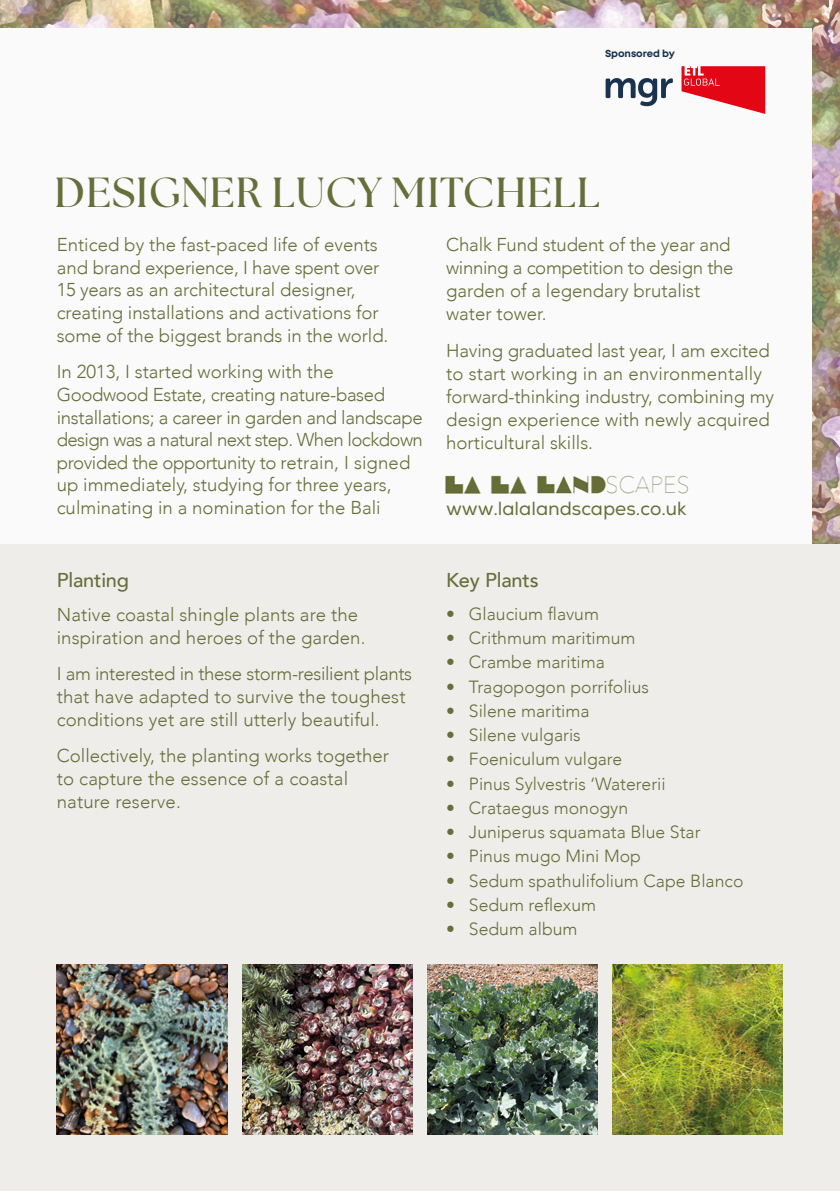
<style>
.page{position:relative;width:840px;height:1191px;background:#fff}
.page>*{position:absolute;margin:0;border:0;box-sizing:border-box;transform-origin:0 0}
.t1{font:700 42px "The Seasons";letter-spacing:.02em;color:#666e39}
.t2{font:500 20px "Avenir";letter-spacing:-.01em;color:#666e39}
.t3{font:19px "Nexa";color:#666e39}
.t4{font:300 18.6px/22.6px "Avenir";color:#666e39}
.t5{font:300 17.6px "Avenir";color:#666e39}
.t6{font:700 10px "Mont";letter-spacing:-.005em;color:#17324f}
</style>
<div class="page">
<img style="left:0;top:0;width:839px;height:544px">
<div style="left:0;top:28px;width:811px;height:516px;background:#fafafa"></div>
<div style="left:0;top:544px;width:839px;height:647px;background:#efedea"></div>
<img style="left:445px;top:475px;width:244px;height:18px">
<svg style="left:605px;top:78px;width:67px;height:28px"></svg>
<svg style="left:681px;top:66px;width:83px;height:48px"></svg>
<img style="left:57px;top:964px;width:170px;height:171px">
<img style="left:242px;top:964px;width:170px;height:171px">
<img style="left:612px;top:964px;width:170px;height:171px">
<img style="left:427px;top:964px;width:170px;height:171px">
<p class="t6" style="left:604px;top:47px;width:71px">Sponsored by</p>
<p class="t1" style="left:55px;top:164px;width:546px">DESIGNER LUCY MITCHELL</p>
<p class="t4" style="left:57px;top:233px;width:333px">Enticed by the fast-paced life of events and brand experience, I have spent over 15 years as an architectural designer, creating installations and activations for some of the biggest brands in the world.</p>
<p class="t4" style="left:57px;top:361px;width:367px">In 2013, I started working with the Goodwood Estate, creating nature-based installations; a career in garden and landscape design was a natural next step. When lockdown provided the opportunity to retrain, I signed up immediately, studying for three years, culminating in a nomination for the Bali</p>
<p class="t2" style="left:57px;top:563px;width:74px">Planting</p>
<p class="t4" style="left:57px;top:603px;width:310px">Native coastal shingle plants are the inspiration and heroes of the garden.</p>
<p class="t4" style="left:57px;top:662px;width:357px">I am interested in these storm-resilient plants that have adapted to survive the toughest conditions yet are still utterly beautiful.</p>
<p class="t4" style="left:57px;top:744px;width:333px">Collectively, the planting works together to capture the essence of a coastal nature reserve.</p>
<p class="t4" style="left:446px;top:233px;width:289px">Chalk Fund student of the year and winning a competition to design the garden of a legendary brutalist water tower.</p>
<p class="t4" style="left:446px;top:339px;width:329px">Having graduated last year, I am excited to start working in an environmentally forward-thinking industry, combining my design experience with newly acquired horticultural skills.</p>
<p class="t3" style="left:446px;top:497px;width:242px">www.lalalandscapes.co.uk</p>
<p class="t2" style="left:446px;top:563px;width:94px">Key Plants</p>
<p class="t5" style="left:446px;top:603px;width:154px">• Glaucium flavum</p>
<p class="t5" style="left:446px;top:627px;width:191px">• Crithmum maritimum</p>
<p class="t5" style="left:446px;top:652px;width:160px">• Crambe maritima</p>
<p class="t5" style="left:446px;top:676px;width:204px">• Tragopogon porrifolius</p>
<p class="t5" style="left:446px;top:700px;width:145px">• Silene maritima</p>
<p class="t5" style="left:446px;top:724px;width:136px">• Silene vulgaris</p>
<p class="t5" style="left:446px;top:749px;width:177px">• Foeniculum vulgare</p>
<p class="t5" style="left:446px;top:773px;width:221px">• Pinus Sylvestris ‘Watererii</p>
<p class="t5" style="left:446px;top:797px;width:183px">• Crataegus monogyn</p>
<p class="t5" style="left:446px;top:821px;width:256px">• Juniperus squamata Blue Star</p>
<p class="t5" style="left:446px;top:845px;width:196px">• Pinus mugo Mini Mop</p>
<p class="t5" style="left:446px;top:870px;width:298px">• Sedum spathulifolium Cape Blanco</p>
<p class="t5" style="left:446px;top:894px;width:151px">• Sedum reflexum</p>
<p class="t5" style="left:446px;top:918px;width:133px">• Sedum album</p>
</div>
